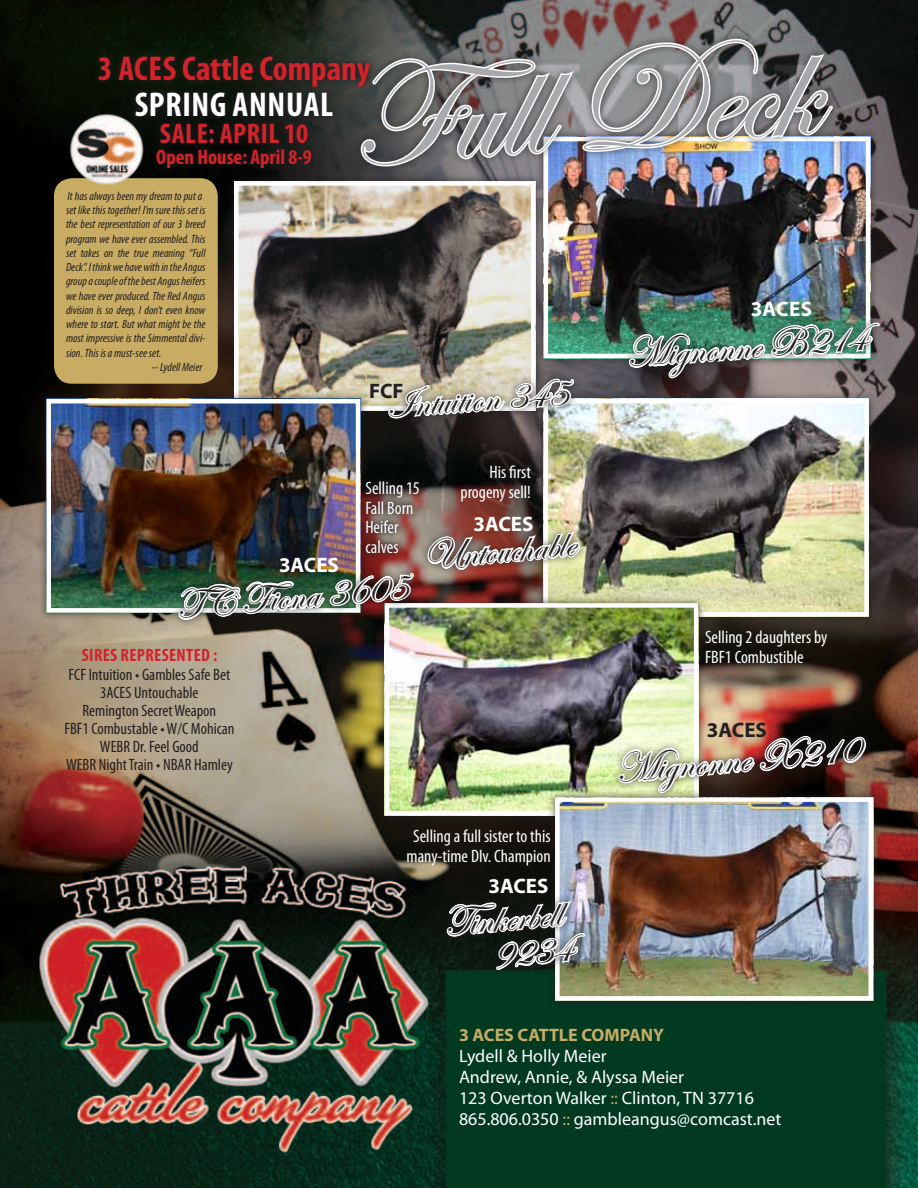
<style>
.page{position:relative;width:918px;height:1188px;background:#fff}
.page>*{position:absolute;margin:0;border:0;box-sizing:border-box;transform-origin:0 0}
.t1{font:150px "Edwardian Script ITC";color:#a7a9ac}
.t2{font:42px/36px "Edwardian Script ITC";color:#231f20;text-align:right}
.t3{font:700 condensed 34.5px "Myriad Pro";color:#d2232a}
.t4{font:700 condensed 34.5px "Myriad Pro";letter-spacing:.02em;color:#fff}
.t5{font:700 condensed 28.5px "Myriad Pro";letter-spacing:.02em;color:#d2232a}
.t6{font:700 21px "Myriad Pro";color:#fff}
.t7{font:700 condensed 21px "Myriad Pro";color:#d2232a}
.t8{font:700 21px "Myriad Pro";color:#231f20}
.t9{font:condensed 18px/19.5px "Myriad Pro";color:#fff}
.t10{font:18px/21px "Myriad Pro";color:#fff}
.t11{font:700 18px "Myriad Pro";color:#c9ac63}
.t12{font:700 condensed 18px "Myriad Pro";letter-spacing:.02em;color:#d2232a}
.t13{font:condensed 16.5px/18px "Myriad Pro";color:#231f20;text-align:center}
.t14{font:italic condensed 12px "Myriad Pro";color:#231f20}
.s1{color:#c9ac63}
</style>
<div class="page">
<img style="left:0;top:0;width:918px;height:1188px">
<div style="left:226px;top:173px;width:318px;height:246px;background:#231f20;opacity:.75"></div>
<img style="left:239px;top:186px;width:292px;height:139px">
<div style="left:234px;top:181px;width:302px;height:230px;border:4px solid #fff"></div>
<div style="left:535px;top:129px;width:344px;height:238px;background:#231f20;opacity:.75"></div>
<img style="left:549px;top:142px;width:316px;height:211px">
<div style="left:544px;top:137px;width:326px;height:221px;border:4px solid #fff"></div>
<div style="left:535px;top:391px;width:342px;height:234px;background:#231f20;opacity:.75"></div>
<img style="left:583px;top:404px;width:281px;height:207px">
<div style="left:544px;top:399px;width:325px;height:217px;border:4px solid #fff"></div>
<div style="left:376px;top:595px;width:330px;height:229px;background:#231f20;opacity:.75"></div>
<img style="left:390px;top:608px;width:303px;height:202px">
<div style="left:385px;top:603px;width:313px;height:212px;border:4px solid #fff"></div>
<div style="left:547px;top:789px;width:334px;height:220px;background:#231f20;opacity:.75"></div>
<img style="left:560px;top:802px;width:308px;height:194px">
<div style="left:555px;top:797px;width:318px;height:204px;border:4px solid #fff"></div>
<div style="left:38px;top:391px;width:331px;height:230px;background:#231f20;opacity:.75"></div>
<img style="left:51px;top:404px;width:125px;height:204px">
<div style="left:46px;top:399px;width:314px;height:214px;border:4px solid #fff"></div>
<svg style="left:91px;top:48px;width:287px;height:128px;background:#181c17"></svg>
<div style="left:54px;top:178px;width:164px;height:206px;background:#c9ac63;border-radius:18px"></div>
<div style="left:171px;top:565px;width:250px;height:62px;background:#231f20;opacity:.75"></div>
<div style="left:611px;top:728px;width:263px;height:73px;background:#231f20;opacity:.75"></div>
<img style="left:616px;top:690px;width:252px;height:196px">
<div style="left:439px;top:893px;width:153px;height:84px;background:#231f20;opacity:.75"></div>
<svg style="left:419px;top:847px;width:168px;height:195px;background:#3b4e43"></svg>
<div style="left:420px;top:524px;width:168px;height:53px;background:#231f20;opacity:.75"></div>
<img style="left:176px;top:325px;width:407px;height:394px">
<div style="left:621px;top:315px;width:266px;height:71px;background:#231f20;opacity:.75"></div>
<img style="left:626px;top:265px;width:255px;height:206px">
<div style="left:353px;top:31px;width:487px;height:143px;background:#231f20;opacity:.75"></div>
<img style="left:358px;top:38px;width:477px;height:130px">
<img style="left:54px;top:107px;width:109px;height:88px">
<h1 class="t1" style="left:346px;top:37px;width:467px;rotate:-4deg">Full Deck</h1>
<h3 class="t3" style="left:98px;top:47px;width:274px">3 ACES CATTLE COMPANY</h3>
<h3 class="t4" style="left:135px;top:83px;width:200px">SPRING ANNUAL</h3>
<h3 class="t5" style="left:160px;top:116px;width:150px">SALE: APRIL 10</h3>
<h3 class="t7" style="left:156px;top:144px;width:157px">OPEN HOUSE: APRIL 8-9</h3>
<p class="t14" style="left:68px;top:189px;width:137px">It has always been my dream to put a</p>
<p class="t14" style="left:66px;top:203px;width:141px">set like this together! I’m sure this set is</p>
<p class="t14" style="left:66px;top:217px;width:141px">the best representation of our 3 breed</p>
<p class="t14" style="left:66px;top:231px;width:141px">program we have ever assembled. This</p>
<p class="t14" style="left:66px;top:246px;width:141px">set takes on the true meaning “Full</p>
<p class="t14" style="left:66px;top:260px;width:141px">Deck”. I think we have with in the Angus</p>
<p class="t14" style="left:66px;top:274px;width:141px">group a couple of the best Angus heifers</p>
<p class="t14" style="left:66px;top:288px;width:141px">we have ever produced. The Red Angus</p>
<p class="t14" style="left:66px;top:303px;width:141px">division is so deep, I don’t even know</p>
<p class="t14" style="left:66px;top:317px;width:141px">where to start. But what might be the</p>
<p class="t14" style="left:66px;top:331px;width:141px">most impressive is the Simmental divi-</p>
<p class="t14" style="left:66px;top:345px;width:97px">sion. This is a must-see set.</p>
<p class="t14" style="left:152px;top:360px;width:52px">-- Lydell Meier</p>
<h3 class="t6" style="left:279px;top:551px;width:61px">3ACES</h3>
<h2 class="t2" style="left:385px;top:388px;width:182px;rotate:-4deg">Intuition 345</h2>
<h3 class="t8" style="left:369px;top:377px;width:36px">FCF</h3>
<h3 class="t9" style="left:365px;top:478px;width:56px">Selling 15<br>Fall Born<br>Heifer calves</h3>
<h3 class="t9" style="left:461px;top:462px;width:72px;text-align:right">His first progeny sell!</h3>
<h3 class="t6" style="left:473px;top:510px;width:61px">3ACES</h3>
<h2 class="t2" style="left:421px;top:539px;width:154px;rotate:-5deg">Untouchable</h2>
<h2 class="t2" style="left:175px;top:589px;width:233px;rotate:-5deg">TC Fiona 3605</h2>
<h3 class="t12" style="left:82px;top:644px;width:137px">SIRES REPRESENTED :</h3>
<h3 class="t13" style="left:64px;top:665px;width:172px">FCF Intuition • Gambles Safe Bet<br>3ACES Untouchable<br>Remington Secret Weapon<br>FBF1 Combustable • W/C Mohican<br>WEBR Dr. Feel Good<br>WEBR Night Train • NBAR Hamley</h3>
<h3 class="t9" style="left:407px;top:826px;width:146px;text-align:center">Selling a full sister to this many-time DIv. Champion</h3>
<h3 class="t6" style="left:489px;top:872px;width:61px">3ACES</h3>
<h2 class="t2" style="left:443px;top:906px;width:126px;rotate:-5deg">Tinkerbell<br>9234</h2>
<h3 class="t6" style="left:751px;top:296px;width:25px">3ACES</h3>
<h2 class="t2" style="left:625px;top:337px;width:242px;rotate:-4deg">Mignonne B214</h2>
<h3 class="t9" style="left:705px;top:627px;width:124px">Selling 2 daughters by<br>FBF1 Combustible</h3>
<h3 class="t8" style="left:707px;top:716px;width:61px">3ACES</h3>
<h2 class="t2" style="left:614px;top:753px;width:245px;rotate:-5deg">Mignonne X210</h2>
<h3 class="t11" style="left:459px;top:1023px;width:206px">3 ACES CATTLE COMPANY</h3>
<h3 class="t10" style="left:459px;top:1045px;width:324px">Lydell &amp; Holly Meier<br>Andrew, Annie, &amp; Alyssa Meier<br>123 Overton Walker <span class="s1">::</span> Clinton, TN 37716<br>865.806.0350 <span class="s1">::</span> gambleangus@comcast.net</h3>
</div>
